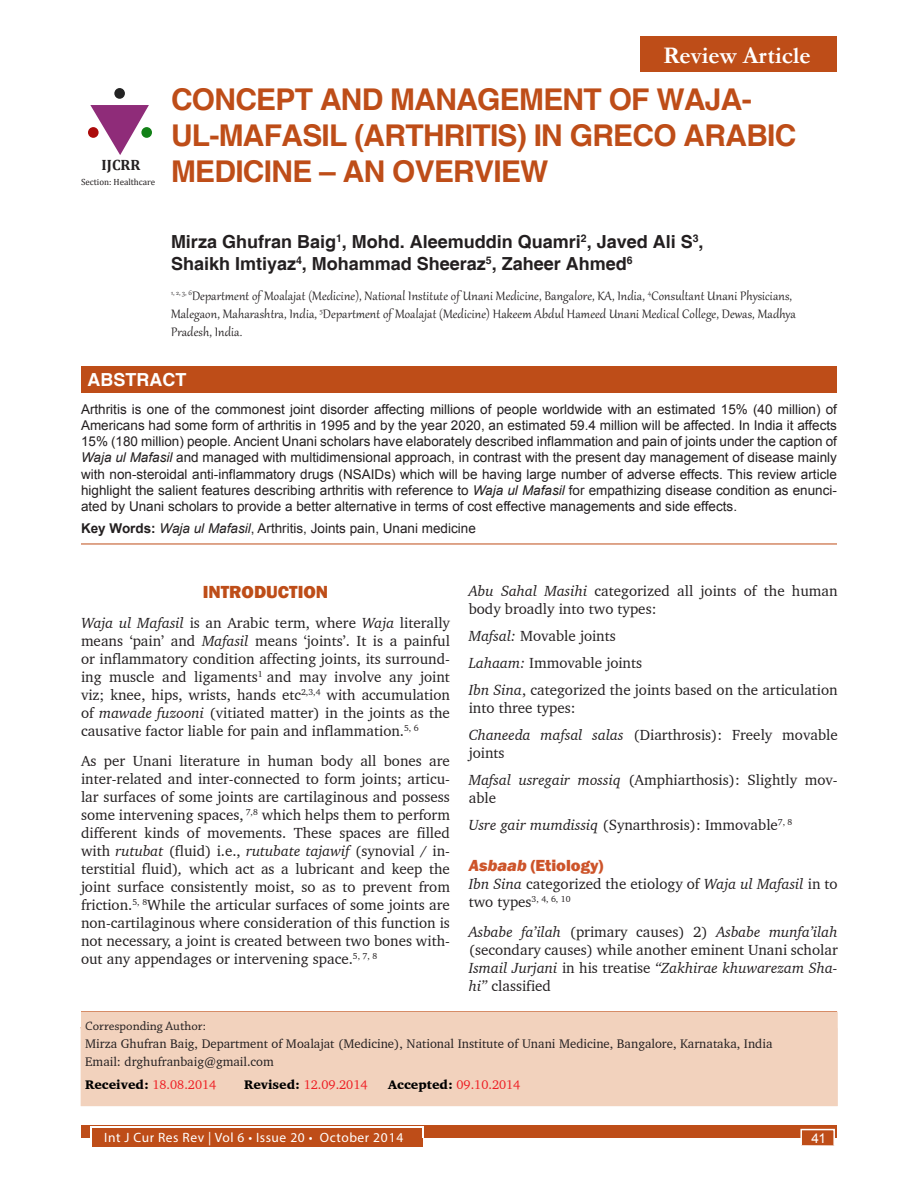
<style>
.page{position:relative;width:918px;height:1188px;background:#fff}
.page>*{position:absolute;margin:0;border:0;box-sizing:border-box;transform-origin:0 0}
.Article_title{font:700 30px/36px "Helvetica";letter-spacing:-.025em;color:#be4d18}
.Articles{font:700 24px "Garamond";color:#fff}
.Author_name{font:700 18px/21.6px "Helvetica";color:#231f20}
.Head_1{font:800 18px "Franklin Gothic";color:#be4d18}
.t1{font:700 18px "Helvetica";color:#fff}
.Head_2{font:800 16.5px "Franklin Gothic";color:#cd542a}
.Text{font:15px/18px "Charter BT";color:#231f20}
.Author_affiliation{font:15px/18px "Gabriola";letter-spacing:.01em;color:#231f20}
.t2{font:700 15px "Cambria";color:#231f20}
.Abstract_text{font:13.5px/16.2px "Arial";color:#231f20;text-align:justify}
.t3{font:13.5px "Myriad Pro";letter-spacing:.04em;color:#fff}
.t4{font:13.5px "Arial";color:#fff}
.Corresponding_text{font:12.75px "Charter BT";color:#231f20}
.Corresponding_text-2{font:12.75px "Charter BT";color:#ee1d23}
.Corresponding_head{font:12.75px "Chaparral Pro";color:#231f20}
.Corresponding_text-3{font:900 12.75px "Charter BT";color:#000}
.Corresponding_text-4{font:12.75px "Times New Roman";color:#000}
.t5{font:9px "Cambria";color:#231f20}
.s1{font-style:italic}
.s2{font-weight:700}
.s3{font-weight:900;color:#000}
.s4{font-family:"Charter BT"}
.s5{font-weight:400}
</style>
<div class="page">
<div style="left:640px;top:36px;width:197px;height:35px;background:#be4d18"></div>
<div style="left:81px;top:1125px;width:756px;height:13px;background:#be4d18"></div>
<div style="left:92px;top:1128px;width:330px;height:19px;background:#be4d18"></div>
<hr style="left:90px;top:1127px;width:333px;height:1px;background:#fff">
<svg style="left:90px;top:1128px;width:2px;height:10px"></svg>
<svg style="left:422px;top:1127px;width:2px;height:11px"></svg>
<div style="left:800px;top:1129px;width:35px;height:17px;background:#be4d18;border:2px solid #fff"></div>
<hr style="left:81px;top:544px;width:756px;height:1px;background:#be4d18">
<div style="left:81px;top:366px;width:756px;height:27px;background:#be4d18"></div>
<hr style="left:81px;top:1011px;width:756px;height:1px;background:#be4d18">
<div style="left:81px;top:1012px;width:757px;height:94px;background:#f2d2bd"></div>
<svg style="left:90px;top:105px;width:59px;height:50px"></svg>
<div style="left:141px;top:127px;width:11px;height:11px;background:#128117;border-radius:50%"></div>
<div style="left:114px;top:88px;width:11px;height:11px;background:#232323;border-radius:50%"></div>
<div style="left:88px;top:127px;width:11px;height:11px;background:#ac0b0b;border-radius:50%"></div>
<p class="t2" style="left:102px;top:154px;width:40px">IJCRR</p>
<p class="t5" style="left:81px;top:177px;width:76px">Section: Healthcare</p>
<p class="Articles" style="left:663px;top:39px;width:149px">Review Article</p>
<p class="Article_title" style="left:171px;top:83px;width:627px">CONCEPT AND MANAGEMENT OF WAJA-<br>UL-MAFASIL (ARTHRITIS) IN GRECO ARABIC<br>MEDICINE – AN OVERVIEW</p>
<p class="Author_name" style="left:171px;top:232px;width:534px">Mirza Ghufran Baig<sup>1</sup>, Mohd. Aleemuddin Quamri<sup>2</sup>, Javed Ali S<sup>3</sup>,<br>Shaikh Imtiyaz<sup>4</sup>, Mohammad Sheeraz<sup>5</sup>, Zaheer Ahmed<sup>6</sup></p>
<p class="Author_affiliation" style="left:171px;top:286px;width:626px"><sup>1,</sup> <sup>2,</sup> <sup>3,</sup> <sup>6</sup>Department of Moalajat (Medicine), National Institute of Unani Medicine, Bangalore, KA, India, <sup>4</sup>Consultant Unani Physicians,<br>Malegaon, Maharashtra, India, <sup>5</sup>Department of Moalajat (Medicine) Hakeem Abdul Hameed Unani Medical College, Dewas, Madhya<br>Pradesh, India.</p>
<p class="t1" style="left:87px;top:368px;width:100px">ABSTRACT</p>
<p class="Abstract_text" style="left:81px;top:401px;width:758px">Arthritis is one of the commonest joint disorder affecting millions of people worldwide with an estimated 15% (40 million) of Americans had some form of arthritis in 1995 and by the year 2020, an estimated 59.4 million will be affected. In India it affects 15% (180 million) people. Ancient Unani scholars have elaborately described inflammation and pain of joints under the caption of <span class="s1">Waja ul Mafasil</span> and managed with multidimensional approach, in contrast with the present day management of disease mainly with non-steroidal anti-inflammatory drugs (NSAIDs) which will be having large number of adverse effects. This review article highlight the salient features describing arthritis with reference to <span class="s1">Waja ul Mafasil</span> for empathizing disease condition as enunci&shy;ated by Unani scholars to provide a better alternative in terms of cost effective managements and side effects.</p>
<p class="Abstract_text" style="left:81px;top:520px;width:396px"><span class="s2">Key Words:</span> <span class="s1">Waja ul Mafasil</span>, Arthritis, Joints pain, Unani medicine</p>
<p class="Head_1" style="left:203px;top:580px;width:127px">INTRODUCTION</p>
<p class="Text" style="left:81px;top:614px;width:371px;text-align:justify"><span class="s1">Waja ul Mafasil</span> is an Arabic term, where <span class="s1">Waja</span> literally means ‘pain’ and <span class="s1">Mafasil</span> means ‘joints’. It is a painful or inflammatory condition affecting joints, its surround&shy;ing muscle and ligaments<sup>1</sup> and may involve any joint viz; knee, hips, wrists, hands etc<sup>2,3,4</sup> with accumulation of <span class="s1">mawade fuzooni</span> (vitiated matter) in the joints as the causative factor liable for pain and inflammation.<sup>5,</sup> <sup>6</sup></p>
<p class="Text" style="left:81px;top:752px;width:371px;text-align:justify">As per Unani literature in human body all bones are inter-related and inter-connected to form joints; articu&shy;lar surfaces of some joints are cartilaginous and possess some intervening spaces, <sup>7,8</sup> which helps them to perform different kinds of movements. These spaces are filled with <span class="s1">rutubat</span> (fluid) i.e., <span class="s1">rutubate tajawif</span> (synovial / in&shy;terstitial fluid)<span class="s1">,</span> which act as a lubricant and keep the joint surface consistently moist, so as to prevent from friction.<sup>5,</sup> <sup>8</sup>While the articular surfaces of some joints are non-cartilaginous where consideration of this function is not necessary, a joint is created between two bones with&shy;out any appendages or intervening space.<sup>5,</sup> <sup>7,</sup> <sup>8</sup></p>
<p class="Text" style="left:469px;top:582px;width:371px"><span class="s1">Abu Sahal Masihi</span> categorized all joints of the human body broadly into two types:</p>
<p class="Text" style="left:469px;top:627px;width:149px"><span class="s1">Mafsal:</span> Movable joints</p>
<p class="Text" style="left:469px;top:654px;width:175px"><span class="s1">Lahaam:</span> Immovable joints</p>
<p class="Text" style="left:469px;top:681px;width:371px"><span class="s1">Ibn Sina</span>, categorized the joints based on the articulation into three types:</p>
<p class="Text" style="left:469px;top:726px;width:370px"><span class="s1">Chaneeda mafsal salas</span> (Diarthrosis): Freely movable joints</p>
<p class="Text" style="left:469px;top:771px;width:371px"><span class="s1">Mafsal usregair mossiq</span> (Amphiarthosis): Slightly mov&shy;able</p>
<p class="Text" style="left:469px;top:816px;width:325px"><span class="s1">Usre gair mumdissiq</span> (Synarthrosis): Immovable<sup>7,</sup> <sup>8</sup></p>
<p class="Head_2" style="left:469px;top:855px;width:136px"><span class="s1">Asbaab</span> (Etiology)</p>
<p class="Text" style="left:469px;top:875px;width:370px"><span class="s1">Ibn Sina</span> categorized the etiology of <span class="s1">Waja ul Mafasil</span> in to two types<sup>3,</sup> <sup>4,</sup> <sup>6,</sup> <sup>10</sup></p>
<p class="Text" style="left:469px;top:923px;width:371px;text-align:justify"><span class="s1">Asbabe fa’ilah</span> (primary causes) 2) <span class="s1">Asbabe munfa’ilah </span>(secondary causes) while another eminent Unani scholar <span class="s1">Ismail Jurjani</span> in his treatise <span class="s1">“Zakhirae khuwarezam Sha&shy;hi”</span> classified</p>
<p class="Corresponding_head" style="left:85px;top:1018px;width:122px">Corresponding Author:</p>
<p class="Corresponding_text" style="left:85px;top:1036px;width:689px">Mirza Ghufran Baig, Department of Moalajat (Medicine), National Institute of Unani Medicine, Bangalore, Karnataka, India</p>
<p class="Corresponding_text" style="left:85px;top:1054px;width:190px">Email: drghufranbaig@gmail.com</p>
<p class="Corresponding_text-2" style="left:85px;top:1077px;width:133px"><span class="s3">Received:</span> 18.08.2014</p>
<p class="Corresponding_text-2" style="left:244px;top:1077px;width:125px"><span class="s3">Revised:</span> 12.09.2014</p>
<p class="Corresponding_text-2" style="left:388px;top:1077px;width:134px"><span class="s3">Accepted:</span> 09.10.2014</p>
<p class="Corresponding_head" style="left:85px;top:1032px;width:122px">Corresponding Author:</p>
<p class="Corresponding_text-4" style="left:85px;top:1060px;width:165px"><span class="s4">Email:</span> sumanil27@yahoo.co.in</p>
<p class="Corresponding_text-3" style="left:85px;top:1084px;width:125px">Received: <span class="s5">16.6.2014</span></p>
<p class="Corresponding_text-3" style="left:379px;top:1084px;width:127px">Accepted: <span class="s5">29.7.2014</span></p>
<p class="t3" style="left:104px;top:1129px;width:301px">Int J Cur Res Rev | Vol 6 • Issue 20 • October 2014</p>
<p class="t4" style="left:812px;top:1130px;width:16px">41</p>
</div>
